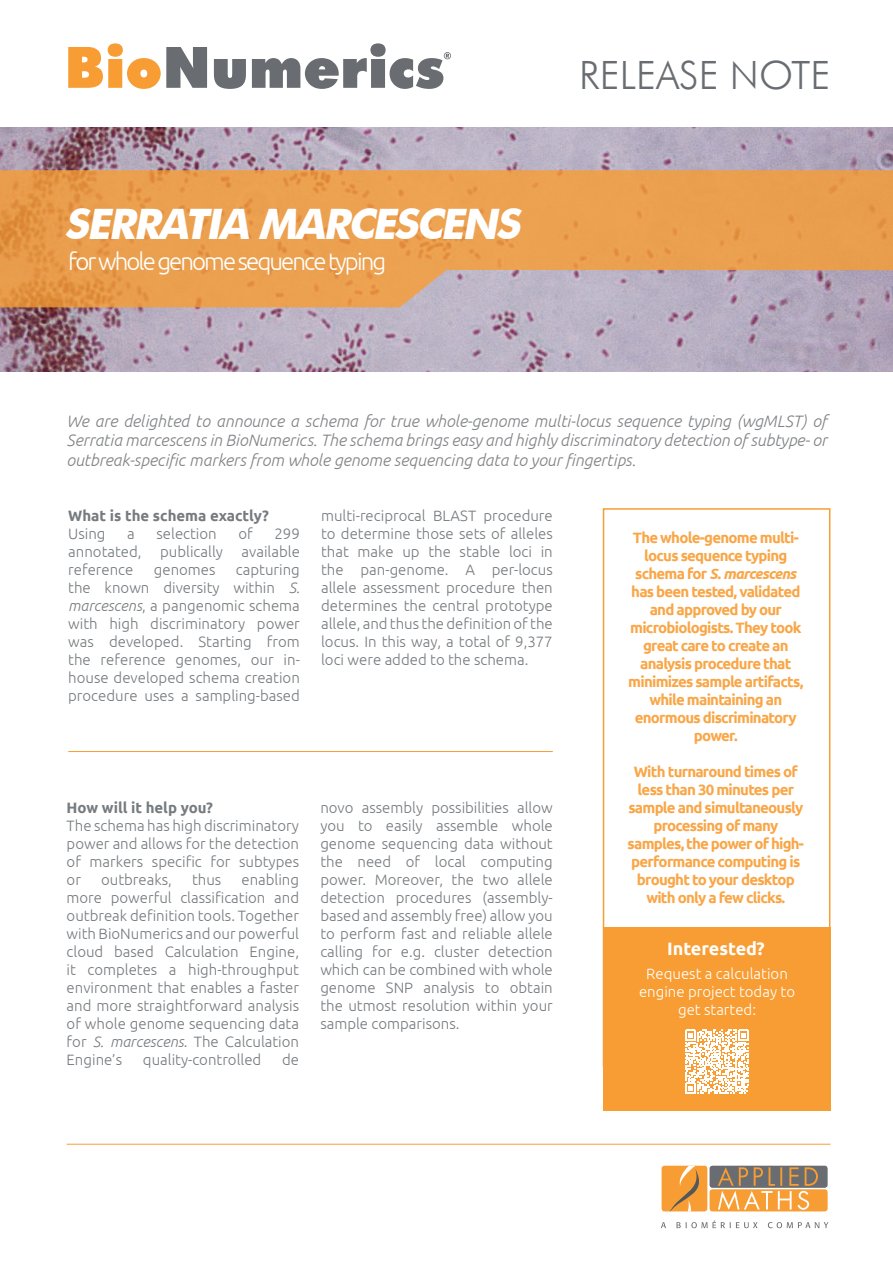
<style>
.page{position:relative;width:893px;height:1263px;background:#fff}
.page>*{position:absolute;margin:0;border:0;box-sizing:border-box;transform-origin:0 0}
.t1{font:italic 700 42px "Futura BT";color:#fff}
.t2{font:300 39px "Futura BT";color:#696d71}
._05_body_text{font:300 24px "Ubuntu";letter-spacing:-.08em;color:#fff}
._05_body_text-2{font:700 18px "Ubuntu";color:#fff}
._05a_body_text_Intro{font:italic 300 16.5px/19.8px "Ubuntu";color:#808285;text-align:justify}
._05_body_text-3{font:300 15px/18px "Ubuntu";color:#767b7f;text-align:justify}
._05_body_text-4{font:700 15px/18px "Ubuntu";letter-spacing:-.05em;color:#f9a647;text-align:center}
._05_body_text-5{font:300 15px/18px "Ubuntu";color:#fff;text-align:center}
._05_body_text-6{font:700 15px "Ubuntu";color:#767b7f}
.s1{font-style:italic}
</style>
<div class="page">
<img style="left:0;top:127px;width:892px;height:245px">
<div style="left:603px;top:508px;width:227px;height:558px;border:2px solid #f89d33"></div>
<svg style="left:0;top:170px;width:893px;height:137px;background:#e2a05e"></svg>
<svg style="left:68px;top:43px;width:383px;height:46px"></svg>
<div style="left:603px;top:928px;width:227px;height:183px;background:#f89d33"></div>
<div style="left:662px;top:1166px;width:45px;height:45px;background:#f89d33;border-radius:3px"></div>
<div style="left:710px;top:1166px;width:118px;height:22px;background:#696d71;border-radius:3px"></div>
<div style="left:710px;top:1189px;width:118px;height:22px;background:#f89d33;border-radius:3px"></div>
<svg style="left:718px;top:1167px;width:100px;height:43px"></svg>
<svg style="left:670px;top:1166px;width:38px;height:45px"></svg>
<svg style="left:661px;top:1222px;width:5px;height:6px"></svg>
<svg style="left:676px;top:1220px;width:81px;height:8px"></svg>
<svg style="left:768px;top:1222px;width:60px;height:6px"></svg>
<hr style="left:67px;top:1144px;width:763px;height:1px;background:#f89d33">
<hr style="left:68px;top:751px;width:485px;height:1px;background:#f89d33">
<svg style="left:685px;top:1029px;width:64px;height:64px"></svg>
<p class="t1" style="left:64px;top:198px;width:466px">SERRATIA MARCESCENS</p>
<p class="_05_body_text" style="left:68px;top:247px;width:320px">for whole genome sequence typing</p>
<p class="t2" style="left:579px;top:51px;width:253px">RELEASE NOTE</p>
<p class="_05a_body_text_Intro" style="left:67px;top:410px;width:762px">We are delighted to announce a schema for true whole-genome multi-locus sequence typing (wgMLST) of Serratia marcescens in BioNumerics. The schema brings easy and highly discriminatory detection of subtype- or outbreak-specific markers from whole genome sequencing data to your fingertips.</p>
<p class="_05_body_text-6" style="left:68px;top:507px;width:202px">What is the schema exactly?</p>
<p class="_05_body_text-3" style="left:68px;top:525px;width:39px">Using</p>
<p class="_05_body_text-3" style="left:127px;top:525px;width:9px">a</p>
<p class="_05_body_text-3" style="left:157px;top:525px;width:62px">selection</p>
<p class="_05_body_text-3" style="left:238px;top:525px;width:16px">of</p>
<p class="_05_body_text-3" style="left:68px;top:525px;width:233px;text-indent:206px">299 annotated, publically available reference</p>
<p class="_05_body_text-3" style="left:68px;top:561px;width:233px;text-indent:168px">capturing the known diversity within <span class="s1">S. marcescens</span>, a pangenomic schema with high discriminatory power was developed. Starting from the reference genomes, our in&shy;house developed schema creation procedure uses a sampling-based</p>
<p class="_05_body_text-3" style="left:154px;top:561px;width:63px">genomes</p>
<p class="_05_body_text-3" style="left:321px;top:507px;width:233px">multi-reciprocal BLAST procedure to determine those sets of alleles that make up the stable loci in the pan-genome. A per-locus allele assessment procedure then determines the central prototype allele, and thus the definition of the locus. In this way, a total of 9,377 loci were added to the schema.</p>
<p class="_05_body_text-6" style="left:67px;top:799px;width:148px">How will it help you?</p>
<p class="_05_body_text-3" style="left:67px;top:816px;width:234px">The schema has high discriminatory power and allows for the detection of markers specific for subtypes or</p>
<p class="_05_body_text-3" style="left:67px;top:870px;width:234px;text-indent:175px">enabling more powerful classification and outbreak definition tools. Together with BioNumerics and our powerful cloud based Calculation Engine, it completes a high-throughput environment that enables a faster and more straightforward analysis of whole genome sequencing data for <span class="s1">S. marcescens</span>. The Calculation Engine’s</p>
<p class="_05_body_text-3" style="left:101px;top:870px;width:72px">outbreaks,</p>
<p class="_05_body_text-3" style="left:192px;top:870px;width:31px">thus</p>
<p class="_05_body_text-3" style="left:143px;top:1050px;width:120px">quality-controlled</p>
<p class="_05_body_text-3" style="left:282px;top:1050px;width:18px">de</p>
<p class="_05_body_text-3" style="left:320px;top:798px;width:234px">novo assembly possibilities allow you to easily assemble whole genome sequencing data without the need of local computing power. Moreover, the two allele detection procedures (assembly&shy;based and assembly free) allow you to perform fast and reliable allele calling for e.g. cluster detection which can be combined with whole genome SNP analysis to obtain the utmost resolution within your sample comparisons.</p>
<p class="_05_body_text-4" style="left:628px;top:528px;width:177px">The whole-genome multi&shy;locus sequence typing schema for <span class="s1">S. marcescens </span>has been tested, validated and approved by our microbiologists. They took great care to create an analysis procedure that minimizes sample artifacts, while maintaining an enormous discriminatory power.</p>
<p class="_05_body_text-4" style="left:628px;top:762px;width:178px">With turnaround times of less than 30 minutes per sample and simultaneously processing of many samples, the power of high&shy;performance computing is brought to your desktop with only a few clicks.</p>
<p class="_05_body_text-2" style="left:667px;top:937px;width:99px">Interested?</p>
<p class="_05_body_text-5" style="left:639px;top:964px;width:158px">Request a calculation engine project today to get started:</p>
</div>
